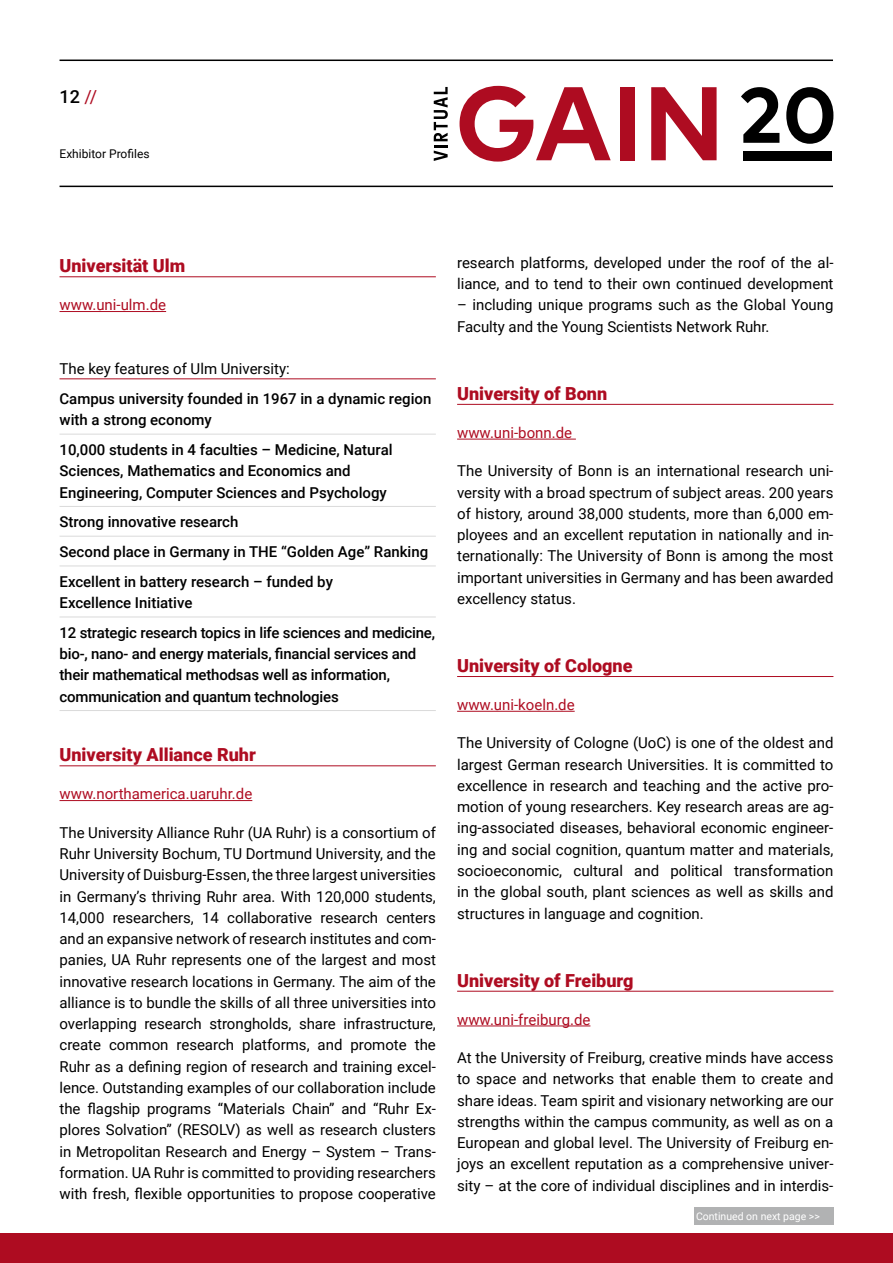
<style>
.page{position:relative;width:893px;height:1263px;background:#fff}
.page>*{position:absolute;margin:0;border:0;box-sizing:border-box;transform-origin:0 0}
.t1{font:900 18px "Roboto";color:#ae0c21}
.t2{font:500 18px "Roboto";color:#000}
.t3{font:15px/21.3px "Roboto";color:#000;text-align:justify}
.t4{font:500 15px/21.3px "Roboto";color:#000}
.t5{font:15px "Roboto";color:#ae0c21}
.t6{font:12px "Roboto";color:#000}
.t7{font:10.5px "Roboto";color:#fff}
.s1{font-weight:400;color:#ae0c21}
</style>
<div class="page">
<hr style="left:60px;top:186px;width:773px;height:1px;background:#000">
<hr style="left:60px;top:60px;width:773px;height:1px;background:#000">
<div style="left:0;top:1233px;width:893px;height:30px;background:#ae0c21"></div>
<hr style="left:60px;top:276px;width:376px;height:1px;background:#ae0c21">
<hr style="left:60px;top:311px;width:106px;height:1px;background:#ae0c21">
<hr style="left:60px;top:378px;width:376px;height:1px;background:#ae0c21">
<hr style="left:60px;top:434px;width:376px;height:1px;background:#dadada">
<hr style="left:60px;top:506px;width:376px;height:1px;background:#dadada">
<hr style="left:60px;top:536px;width:376px;height:1px;background:#dadada">
<hr style="left:60px;top:566px;width:376px;height:1px;background:#dadada">
<hr style="left:60px;top:617px;width:376px;height:1px;background:#dadada">
<hr style="left:60px;top:710px;width:376px;height:1px;background:#dadada">
<hr style="left:60px;top:765px;width:376px;height:1px;background:#ae0c21">
<hr style="left:60px;top:800px;width:192px;height:1px;background:#ae0c21">
<hr style="left:457px;top:404px;width:376px;height:1px;background:#ae0c21">
<hr style="left:457px;top:439px;width:119px;height:1px;background:#ae0c21">
<hr style="left:457px;top:676px;width:376px;height:1px;background:#ae0c21">
<hr style="left:457px;top:711px;width:118px;height:1px;background:#ae0c21">
<hr style="left:457px;top:991px;width:376px;height:1px;background:#ae0c21">
<hr style="left:457px;top:1025px;width:133px;height:1px;background:#ae0c21">
<div style="left:694px;top:1208px;width:139px;height:17px;background:#b1b2b3"></div>
<svg style="left:460px;top:86px;width:151px;height:76px"></svg>
<div style="left:620px;top:87px;width:15px;height:73px;background:#ae0c21"></div>
<svg style="left:651px;top:87px;width:66px;height:73px"></svg>
<div style="left:743px;top:151px;width:89px;height:9px;background:#000"></div>
<svg style="left:741px;top:87px;width:38px;height:56px"></svg>
<svg style="left:786px;top:87px;width:47px;height:57px"></svg>
<svg style="left:434px;top:151px;width:14px;height:10px"></svg>
<hr style="left:434px;top:145px;width:14px;height:3px;background:#000">
<svg style="left:434px;top:87px;width:14px;height:54px"></svg>
<p class="t2" style="left:60px;top:84px;width:39px">12 <span class="s1">//</span></p>
<p class="t6" style="left:60px;top:145px;width:92px">Exhibitor Profiles</p>
<p class="t1" style="left:60px;top:253px;width:127px">Universität Ulm</p>
<p class="t5" style="left:60px;top:295px;width:108px">www.uni-ulm.de</p>
<p class="t3" style="left:60px;top:358px;width:232px">The key features of Ulm University:</p>
<p class="t4" style="left:60px;top:387px;width:373px">Campus university founded in 1967 in a dynamic region with a strong economy</p>
<p class="t4" style="left:60px;top:438px;width:335px">10,000 students in 4 faculties – Medicine, Natural<br>Sciences, Mathematics and Economics and<br>Engineering, Computer Sciences and Psychology</p>
<p class="t4" style="left:60px;top:506px;width:370px;line-height:29.7px">Strong innovative research<br>Second place in Germany in THE “Golden Age” Ranking<br>Excellent in battery research – funded by</p>
<p class="t4" style="left:60px;top:587px;width:377px;line-height:29.7px">Excellence Initiative<br>12 strategic research topics in life sciences and medicine,</p>
<p class="t4" style="left:60px;top:642px;width:358px">bio-, nano- and energy materials, financial services and their mathematical methodsas well as information, communication and quantum technologies</p>
<p class="t1" style="left:60px;top:742px;width:198px">University Alliance Ruhr</p>
<p class="t5" style="left:60px;top:784px;width:194px">www.northamerica.uaruhr.de</p>
<p class="t3" style="left:60px;top:821px;width:378px">The University Alliance Ruhr (UA Ruhr) is a consortium of Ruhr University Bochum, TU Dortmund University, and the University of Duisburg-Essen, the three largest universities in Germany’s thriving Ruhr area. With 120,000 students, 14,000 researchers, 14 collaborative research centers and an expansive network of research institutes and com&shy;panies, UA Ruhr represents one of the largest and most innovative research locations in Germany. The aim of the alliance is to bundle the skills of all three universities into overlapping research strongholds, share infrastructure, create common research platforms, and promote the Ruhr as a defining region of research and training excel&shy;lence. Outstanding examples of our collaboration include the flagship programs “Materials Chain” and “Ruhr Ex&shy;plores Solvation” (RESOLV) as well as research clusters in Metropolitan Research and Energy – System – Trans&shy;formation. UA Ruhr is committed to providing researchers with fresh, flexible opportunities to propose cooperative</p>
<p class="t3" style="left:457px;top:251px;width:378px">research platforms, developed under the roof of the al&shy;liance, and to tend to their own continued development</p>
<p class="t3" style="left:457px;top:294px;width:378px">– including unique programs such as the Global Young<br>Faculty and the Young Scientists Network Ruhr.</p>
<p class="t1" style="left:457px;top:381px;width:152px">University of Bonn</p>
<p class="t5" style="left:457px;top:422px;width:117px">www.uni-bonn.de</p>
<p class="t3" style="left:457px;top:460px;width:378px">The University of Bonn is an international research uni&shy;versity with a broad spectrum of subject areas. 200 years of history, around 38,000 students, more than 6,000 em&shy;ployees and an excellent reputation in nationally and in&shy;ternationally: The University of Bonn is among the most important universities in Germany and has been awarded excellency status.</p>
<p class="t1" style="left:457px;top:653px;width:177px">University of Cologne</p>
<p class="t5" style="left:457px;top:694px;width:119px">www.uni-koeln.de</p>
<p class="t3" style="left:457px;top:732px;width:378px">The University of Cologne (UoC) is one of the oldest and largest German research Universities. It is committed to excellence in research and teaching and the active pro&shy;motion of young researchers. Key research areas are ag&shy;ing-associated diseases, behavioral economic engineer&shy;ing and social cognition, quantum matter and materials, socioeconomic, cultural and political transformation in the global south, plant sciences as well as skills and structures in language and cognition.</p>
<p class="t1" style="left:457px;top:967px;width:178px">University of Freiburg</p>
<p class="t5" style="left:457px;top:1009px;width:135px">www.uni-freiburg.de</p>
<p class="t3" style="left:457px;top:1046px;width:378px">At the University of Freiburg, creative minds have access to space and networks that enable them to create and share ideas. Team spirit and visionary networking are our strengths within the campus community, as well as on a European and global level. The University of Freiburg en&shy;joys an excellent reputation as a comprehensive univer&shy;sity – at the core of individual disciplines and in interdis-</p>
<p class="t7" style="left:696px;top:1209px;width:125px">Continued on next page &gt;&gt;</p>
</div>
